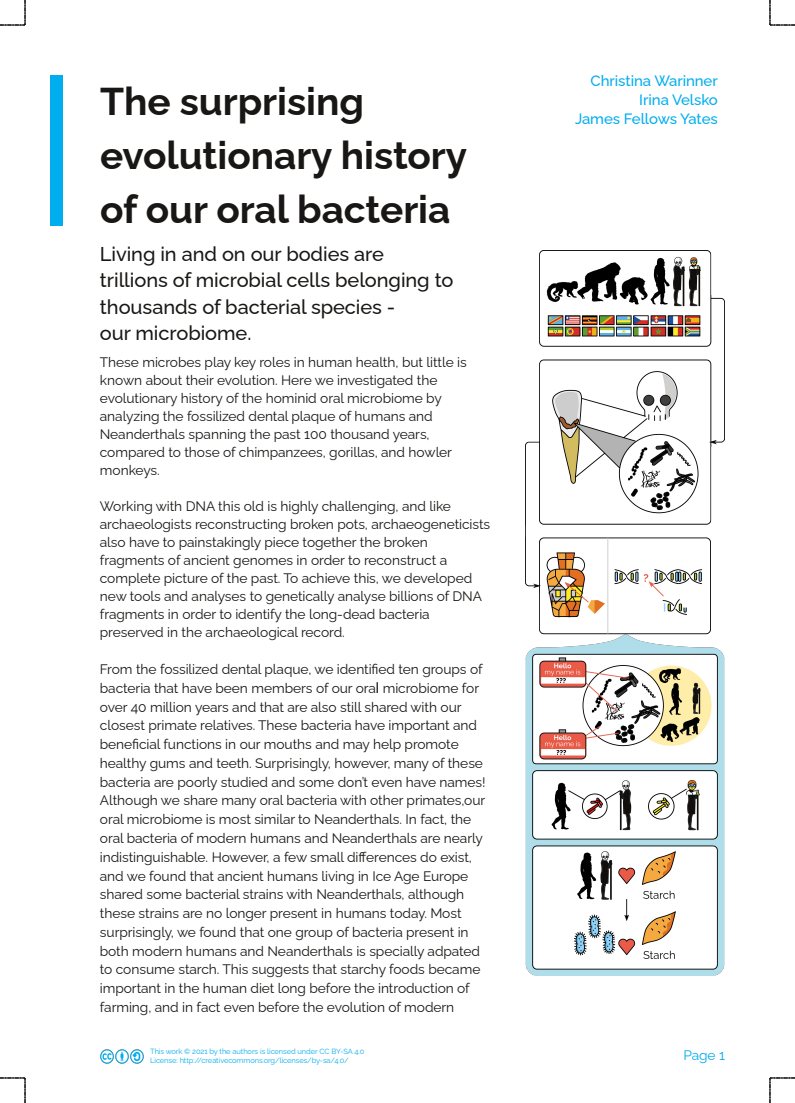
<style>
.page{position:relative;width:795px;height:1103px;background:#fff}
.page>*{position:absolute;margin:0;border:0;box-sizing:border-box;transform-origin:0 0}
.t1{font:700 38.75px/54px "Raleway";letter-spacing:-.005em;color:#181715}
.t2{font:500 20px/26.2px "Raleway";letter-spacing:-.005em;color:#181715}
.t3{font:500 15px/18.8px "Raleway";letter-spacing:-.005em;color:#00adef;text-align:right}
.t4{font:13.75px/18.8px "Raleway";letter-spacing:-.01em;color:#181715}
.t5{font:13.75px "Raleway";color:#00adef}
.t6{font:7.5px/8.8px "Raleway";letter-spacing:-.01em;color:#00adef}
.s1{font-family:"Arial";font-size:15px}
</style>
<div class="page">
<img style="left:525px;top:250px;width:199px;height:725px">
<div style="left:50px;top:75px;width:12px;height:150px;background:#00adef"></div>
<img style="left:100px;top:1049px;width:43px;height:13px">
<svg style="left:0;top:1077px;width:26px;height:25px"></svg>
<svg style="left:0;top:0;width:26px;height:26px"></svg>
<svg style="left:769px;top:1077px;width:25px;height:25px"></svg>
<svg style="left:769px;top:0;width:25px;height:26px"></svg>
<h1 class="t1" style="left:100px;top:74px;width:368px">The surprising evolutionary history of our oral bacteria</h1>
<h2 class="t2" style="left:100px;top:241px;width:355px">Living in and on our bodies are trillions of microbial cells belonging to thousands of bacterial species -<br>our microbiome.</h2>
<p class="t4" style="left:100px;top:353px;width:368px;line-height:18px">These microbes play key roles in human health, but little is known about their evolution. Here we investigated the evolutionary history of the hominid oral microbiome by analyzing the fossilized dental plaque of humans and Neanderthals spanning the past 100 thousand years, compared to those of chimpanzees, gorillas, and howler monkeys.</p>
<p class="t4" style="left:100px;top:497px;width:391px;line-height:18px">Working with DNA this old is highly challenging, and like archaeologists reconstructing broken pots, archaeogeneticists also have to painstakingly piece together the broken fragments of ancient genomes in order to reconstruct a complete picture of the past. To achieve this, we developed new tools and analyses to genetically analyse billions of DNA fragments in order to identify the long-dead bacteria preserved in the archaeological record.</p>
<p class="t4" style="left:100px;top:660px;width:387px">From the fossilized dental plaque, we identified ten groups of bacteria that have been members of our ora<span class="s1">l</span> microbiome for over 40 million years and that are also still shared with our closest primate relatives. These bacteria have important and beneficial functions in our mouths and may help promote healthy gums and teeth. Surprisingly, however, many of these bacteria are poorly studied and some don’t even have names!<br>Although we share many oral bacteria with other primates,our oral microbiome is most similar to Neanderthals. In fact, the oral bacteria of modern humans and Neanderthals are nearly indistinguishable. However, a few small differences do exist, and we found that ancient humans living in Ice Age Europe shared some bacterial strains with Neanderthals, although these strains are no longer present in humans today. Most surprisingly, we found that one group of bacteria present in both modern humans and Neanderthals is specially adpated to consume starch. This suggests that starchy foods became important in the human diet long before the introduction of farming, and in fact even before the evolution of modern</p>
<p class="t6" style="left:150px;top:1047px;width:216px">This work © 2021 by the authors is licensed under CC BY-SA 4.0<br>License: http://creativecommons.org/licenses/by-sa/4.0/</p>
<p class="t3" style="left:574px;top:71px;width:144px">Christina Warinner<br>Irina Velsko<br>James Fellows Yates</p>
<p class="t5" style="left:683px;top:1047px;width:43px">Page 1</p>
</div>
